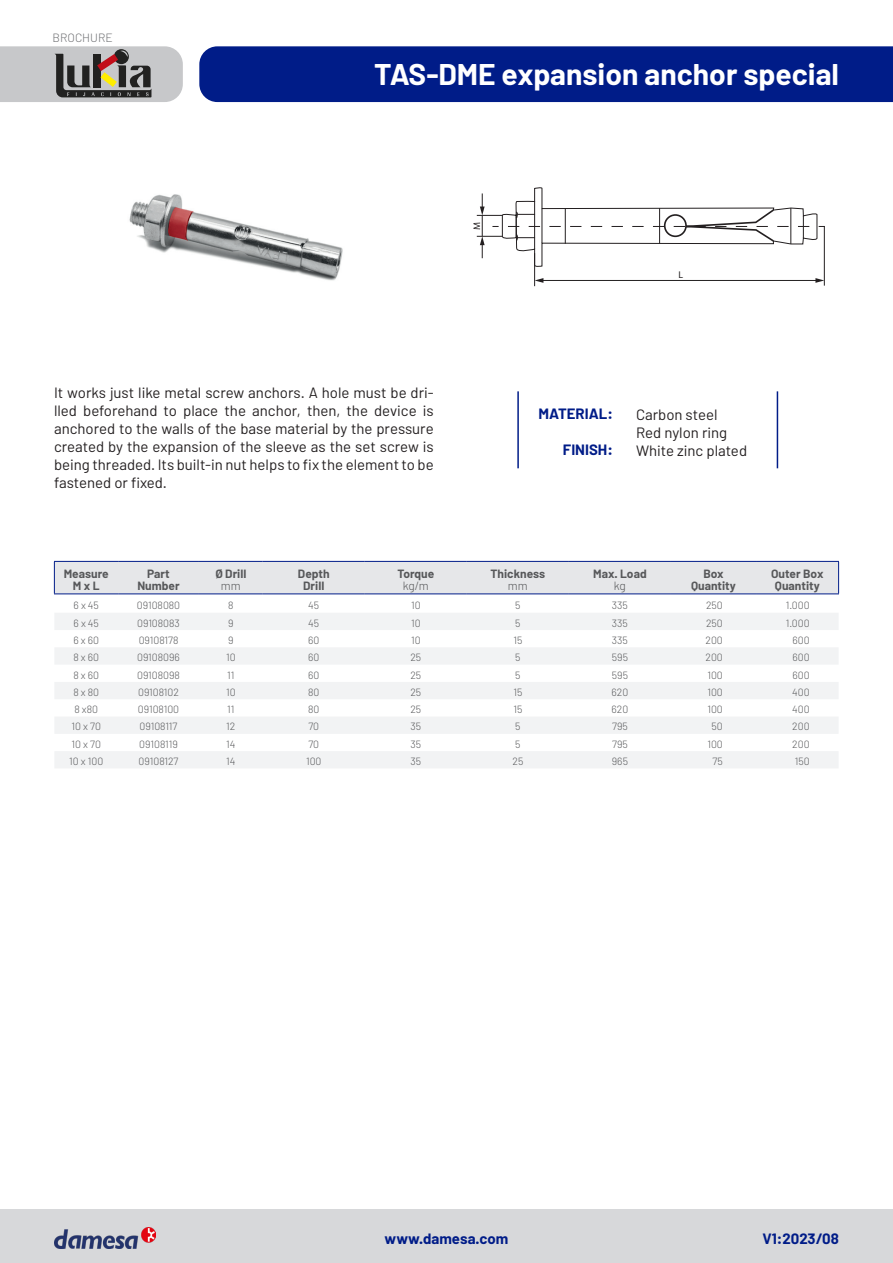
<style>
.page{position:relative;width:893px;height:1263px;background:#fff}
.page>*{position:absolute;margin:0;border:0;box-sizing:border-box;transform-origin:0 0}
.t1{font:700 30px "Barlow";color:#fff}
.t2{font:15px/18px "Barlow";color:#231f20;text-align:justify}
.t3{font:700 15px "Barlow";color:#001c88}
.t4{font:700 12px/12px "Barlow";color:#57585a;text-align:center}
.t5{font:300 12px "Barlow";color:#6c6d70}
.t6{font:300 10.5px "Barlow";color:#57585a}
.t7{font:9.75px "Myriad Pro";color:#231f20}
.s1{font-weight:300}
</style>
<div class="page">
<div style="left:199px;top:46px;width:694px;height:56px;background:#001c88"></div>
<div style="left:55px;top:562px;width:783px;height:31px;background:#e6e7e9"></div>
<svg style="left:54px;top:594px;width:785px;height:1px"></svg>
<svg style="left:55px;top:613px;width:783px;height:155px;fill:#f2f3f4"></svg>
<hr style="left:54px;top:561px;width:64px;height:1px;background:#001c88">
<hr style="left:54px;top:562px;width:1px;height:31px;background:#001c88">
<hr style="left:118px;top:561px;width:81px;height:1px;background:#001c88">
<hr style="left:199px;top:561px;width:64px;height:1px;background:#001c88">
<hr style="left:263px;top:561px;width:102px;height:1px;background:#001c88">
<hr style="left:365px;top:561px;width:102px;height:1px;background:#001c88">
<hr style="left:467px;top:561px;width:102px;height:1px;background:#001c88">
<hr style="left:569px;top:561px;width:102px;height:1px;background:#001c88">
<hr style="left:671px;top:561px;width:85px;height:1px;background:#001c88">
<hr style="left:756px;top:561px;width:83px;height:1px;background:#001c88">
<hr style="left:838px;top:562px;width:1px;height:31px;background:#001c88">
<hr style="left:54px;top:593px;width:64px;height:1px;background:#001c88">
<hr style="left:118px;top:593px;width:81px;height:1px;background:#001c88">
<hr style="left:199px;top:593px;width:64px;height:1px;background:#001c88">
<hr style="left:263px;top:593px;width:102px;height:1px;background:#001c88">
<hr style="left:365px;top:593px;width:102px;height:1px;background:#001c88">
<hr style="left:467px;top:593px;width:102px;height:1px;background:#001c88">
<hr style="left:569px;top:593px;width:102px;height:1px;background:#001c88">
<hr style="left:671px;top:593px;width:85px;height:1px;background:#001c88">
<hr style="left:756px;top:593px;width:83px;height:1px;background:#001c88">
<div style="left:0;top:1209px;width:893px;height:54px;background:#d7d8da"></div>
<img style="left:54px;top:1228px;width:101px;height:20px">
<svg style="left:0;top:46px;width:183px;height:56px;background:#a6a4a3"></svg>
<hr style="left:517px;top:391px;width:2px;height:77px;background:#001c88">
<hr style="left:777px;top:391px;width:1px;height:77px;background:#001c88">
<img style="left:129px;top:194px;width:214px;height:87px">
<hr style="left:824px;top:226px;width:1px;height:60px;background:#231f20">
<svg style="left:473px;top:187px;width:351px;height:99px"></svg>
<p class="t5" style="left:53px;top:30px;width:62px">BROCHURE</p>
<p class="t1" style="left:374px;top:55px;width:466px">TAS-DME expansion anchor special</p>
<p class="t7" style="left:679px;top:268px;width:6px">L</p>
<p class="t2" style="left:54px;top:383px;width:381px">It works just like metal screw anchors. A hole must be dri&shy;lled beforehand to place the anchor, then, the device is anchored to the walls of the base material by the pressure created by the expansion of the sleeve as the set screw is being threaded. Its built-in nut helps to fix the element to be fastened or fixed.</p>
<p class="t3" style="left:539px;top:404px;width:76px">MATERIAL:</p>
<p class="t3" style="left:563px;top:440px;width:51px">FINISH:</p>
<p class="t2" style="left:636px;top:405px;width:83px">Carbon steel</p>
<p class="t2" style="left:636px;top:423px;width:93px">Red nylon ring</p>
<p class="t2" style="left:636px;top:441px;width:112px">White zinc plated</p>
<p class="t4" style="left:64px;top:567px;width:47px">Measure<br>M x L</p>
<p class="t4" style="left:147px;top:567px;width:24px">Part</p>
<p class="t4" style="left:137px;top:579px;width:44px">Number</p>
<p class="t4" style="left:215px;top:567px;width:33px">Ø Drill <span class="s1">mm</span></p>
<p class="t4" style="left:298px;top:567px;width:33px">Depth<br>Drill</p>
<p class="t4" style="left:397px;top:567px;width:38px">Torque <span class="s1">kg/m</span></p>
<p class="t4" style="left:491px;top:567px;width:56px">Thickness <span class="s1">mm</span></p>
<p class="t4" style="left:593px;top:567px;width:55px">Max. Load <span class="s1">kg</span></p>
<p class="t4" style="left:703px;top:567px;width:22px">Box</p>
<p class="t4" style="left:691px;top:579px;width:46px">Quantity</p>
<p class="t4" style="left:771px;top:567px;width:54px">Outer Box</p>
<p class="t4" style="left:775px;top:579px;width:46px">Quantity</p>
<p class="t6" style="left:74px;top:598px;width:27px">6 x 45</p>
<p class="t6" style="left:137px;top:598px;width:45px">09108080</p>
<p class="t6" style="left:228px;top:598px;width:7px">8</p>
<p class="t6" style="left:308px;top:598px;width:12px">45</p>
<p class="t6" style="left:411px;top:598px;width:11px">10</p>
<p class="t6" style="left:515px;top:598px;width:7px">5</p>
<p class="t6" style="left:612px;top:598px;width:18px">335</p>
<p class="t6" style="left:706px;top:598px;width:18px">250</p>
<p class="t6" style="left:786px;top:598px;width:25px">1.000</p>
<p class="t6" style="left:74px;top:616px;width:27px">6 x 45</p>
<p class="t6" style="left:137px;top:616px;width:44px">09108083</p>
<p class="t6" style="left:228px;top:616px;width:7px">9</p>
<p class="t6" style="left:308px;top:616px;width:12px">45</p>
<p class="t6" style="left:411px;top:616px;width:11px">10</p>
<p class="t6" style="left:515px;top:616px;width:7px">5</p>
<p class="t6" style="left:612px;top:616px;width:18px">335</p>
<p class="t6" style="left:706px;top:616px;width:18px">250</p>
<p class="t6" style="left:786px;top:616px;width:25px">1.000</p>
<p class="t6" style="left:73px;top:634px;width:27px">6 x 60</p>
<p class="t6" style="left:139px;top:634px;width:41px">09108178</p>
<p class="t6" style="left:228px;top:634px;width:7px">9</p>
<p class="t6" style="left:308px;top:634px;width:13px">60</p>
<p class="t6" style="left:411px;top:634px;width:11px">10</p>
<p class="t6" style="left:513px;top:634px;width:10px">15</p>
<p class="t6" style="left:612px;top:634px;width:18px">335</p>
<p class="t6" style="left:705px;top:634px;width:19px">200</p>
<p class="t6" style="left:792px;top:634px;width:19px">600</p>
<p class="t6" style="left:73px;top:651px;width:27px">8 x 60</p>
<p class="t6" style="left:137px;top:651px;width:44px">09108096</p>
<p class="t6" style="left:226px;top:651px;width:11px">10</p>
<p class="t6" style="left:308px;top:651px;width:13px">60</p>
<p class="t6" style="left:410px;top:651px;width:12px">25</p>
<p class="t6" style="left:515px;top:651px;width:7px">5</p>
<p class="t6" style="left:612px;top:651px;width:18px">595</p>
<p class="t6" style="left:705px;top:651px;width:19px">200</p>
<p class="t6" style="left:792px;top:651px;width:19px">600</p>
<p class="t6" style="left:73px;top:668px;width:27px">8 x 60</p>
<p class="t6" style="left:137px;top:668px;width:44px">09108098</p>
<p class="t6" style="left:227px;top:668px;width:9px">11</p>
<p class="t6" style="left:308px;top:668px;width:13px">60</p>
<p class="t6" style="left:410px;top:668px;width:12px">25</p>
<p class="t6" style="left:515px;top:668px;width:7px">5</p>
<p class="t6" style="left:612px;top:668px;width:18px">595</p>
<p class="t6" style="left:707px;top:668px;width:17px">100</p>
<p class="t6" style="left:792px;top:668px;width:19px">600</p>
<p class="t6" style="left:73px;top:685px;width:27px">8 x 80</p>
<p class="t6" style="left:138px;top:685px;width:42px">09108102</p>
<p class="t6" style="left:226px;top:685px;width:11px">10</p>
<p class="t6" style="left:308px;top:685px;width:13px">80</p>
<p class="t6" style="left:410px;top:685px;width:12px">25</p>
<p class="t6" style="left:513px;top:685px;width:10px">15</p>
<p class="t6" style="left:611px;top:685px;width:18px">620</p>
<p class="t6" style="left:707px;top:685px;width:17px">100</p>
<p class="t6" style="left:792px;top:685px;width:19px">400</p>
<p class="t6" style="left:74px;top:703px;width:25px">8 x80</p>
<p class="t6" style="left:138px;top:703px;width:43px">09108100</p>
<p class="t6" style="left:227px;top:703px;width:9px">11</p>
<p class="t6" style="left:308px;top:703px;width:13px">80</p>
<p class="t6" style="left:410px;top:703px;width:12px">25</p>
<p class="t6" style="left:513px;top:703px;width:10px">15</p>
<p class="t6" style="left:611px;top:703px;width:18px">620</p>
<p class="t6" style="left:707px;top:703px;width:17px">100</p>
<p class="t6" style="left:792px;top:703px;width:19px">400</p>
<p class="t6" style="left:72px;top:720px;width:31px">10 x 70</p>
<p class="t6" style="left:140px;top:720px;width:39px">09108117</p>
<p class="t6" style="left:226px;top:720px;width:11px">12</p>
<p class="t6" style="left:308px;top:720px;width:12px">70</p>
<p class="t6" style="left:410px;top:720px;width:12px">35</p>
<p class="t6" style="left:515px;top:720px;width:7px">5</p>
<p class="t6" style="left:612px;top:720px;width:17px">795</p>
<p class="t6" style="left:712px;top:720px;width:13px">50</p>
<p class="t6" style="left:792px;top:720px;width:19px">200</p>
<p class="t6" style="left:72px;top:737px;width:31px">10 x 70</p>
<p class="t6" style="left:139px;top:737px;width:40px">09108119</p>
<p class="t6" style="left:226px;top:737px;width:11px">14</p>
<p class="t6" style="left:308px;top:737px;width:12px">70</p>
<p class="t6" style="left:410px;top:737px;width:12px">35</p>
<p class="t6" style="left:515px;top:737px;width:7px">5</p>
<p class="t6" style="left:612px;top:737px;width:17px">795</p>
<p class="t6" style="left:707px;top:737px;width:17px">100</p>
<p class="t6" style="left:792px;top:737px;width:19px">200</p>
<p class="t6" style="left:69px;top:755px;width:36px">10 x 100</p>
<p class="t6" style="left:139px;top:755px;width:41px">09108127</p>
<p class="t6" style="left:226px;top:755px;width:11px">14</p>
<p class="t6" style="left:306px;top:755px;width:17px">100</p>
<p class="t6" style="left:410px;top:755px;width:12px">35</p>
<p class="t6" style="left:512px;top:755px;width:12px">25</p>
<p class="t6" style="left:612px;top:755px;width:18px">965</p>
<p class="t6" style="left:713px;top:755px;width:12px">75</p>
<p class="t6" style="left:795px;top:755px;width:16px">150</p>
<p class="t3" style="left:385px;top:1229px;width:125px">www.damesa.com</p>
<p class="t3" style="left:762px;top:1229px;width:78px">V1:2023/08</p>
</div>
